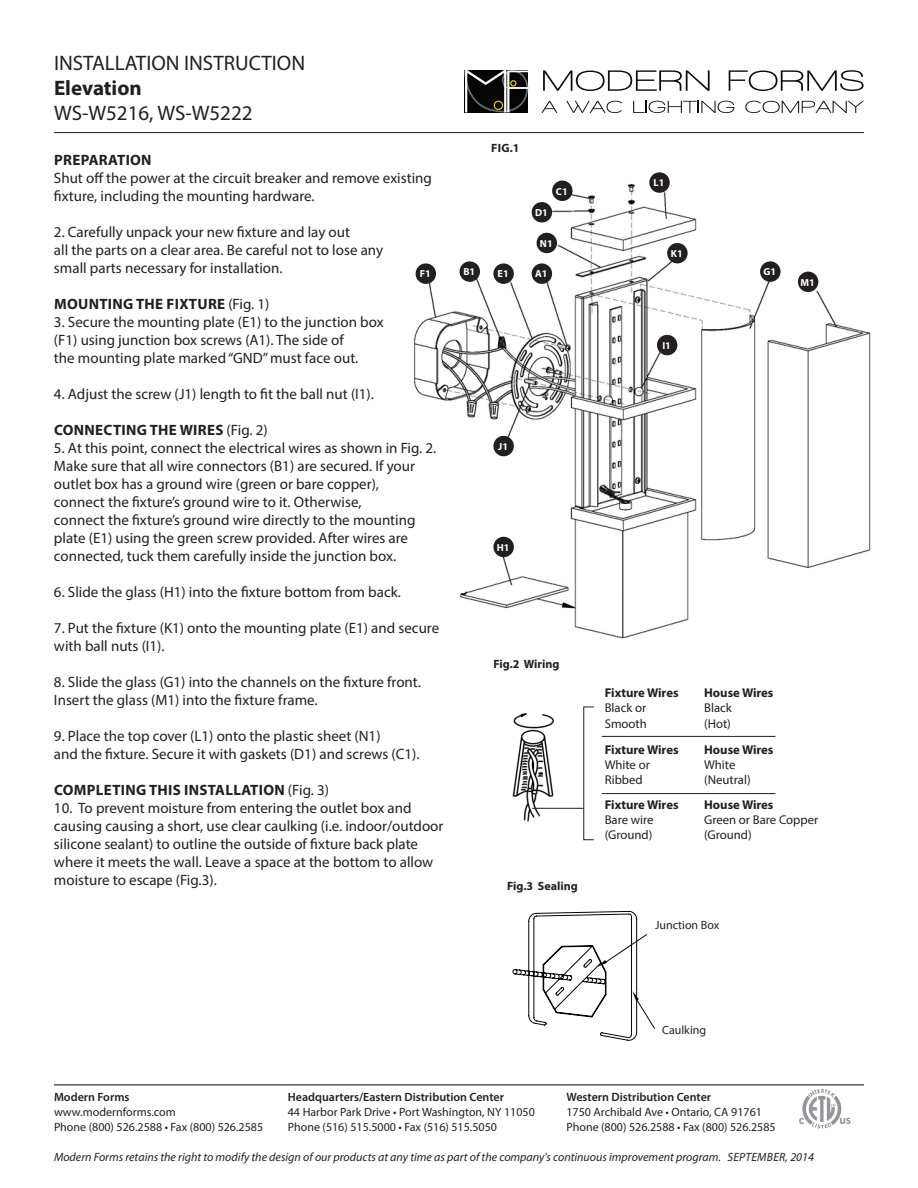
<style>
.page{position:relative;width:918px;height:1188px;background:#fff}
.page>*{position:absolute;margin:0;border:0;box-sizing:border-box;transform-origin:0 0}
.t1{font:21px "Myriad Pro";color:#231f20}
.t2{font:700 21px "Myriad Pro";color:#231f20}
.t3{font:15px/18px "Myriad Pro";color:#231f20}
.t4{font:700 15px "Myriad Pro";letter-spacing:.02em;color:#231f20}
.t5{font:12.75px/15.3px "Myriad Pro";color:#231f20}
.t6{font:700 12.75px "Myriad Pro";color:#231f20}
.t7{font:12px/15px "Myriad Pro";color:#231f20}
.t8{font:italic 12px "Myriad Pro";color:#231f20}
.t9{font:600 12px "Myriad Pro";color:#231f20}
.t10{font:700 12px "Myriad Pro";color:#231f20}
.t11{font:700 10.2px "Myriad Pro";color:#fff}
.s1{font-weight:400}
</style>
<div class="page">
<hr style="left:54px;top:132px;width:810px;height:1px;background:#231f20">
<hr style="left:54px;top:1084px;width:230px;height:1px;background:#231f20">
<hr style="left:284px;top:1084px;width:279px;height:1px;background:#231f20">
<hr style="left:563px;top:1084px;width:301px;height:1px;background:#231f20">
<svg style="left:543px;top:70px;width:167px;height:21px"></svg>
<svg style="left:729px;top:70px;width:135px;height:21px"></svg>
<svg style="left:541px;top:101px;width:16px;height:12px"></svg>
<svg style="left:566px;top:101px;width:56px;height:12px"></svg>
<svg style="left:633px;top:101px;width:101px;height:12px"></svg>
<svg style="left:745px;top:101px;width:119px;height:12px"></svg>
<svg style="left:464px;top:70px;width:65px;height:42px;background:#3d3c38"></svg>
<svg style="left:799px;top:1089px;width:51px;height:40px"></svg>
<img style="left:414px;top:174px;width:457px;height:465px">
<div style="left:493px;top:436px;width:21px;height:20px;background:#231f20;border-radius:50%"></div>
<div style="left:493px;top:537px;width:21px;height:20px;background:#231f20;border-radius:50%"></div>
<div style="left:657px;top:335px;width:20px;height:20px;background:#231f20;border-radius:50%"></div>
<div style="left:667px;top:243px;width:21px;height:20px;background:#231f20;border-radius:50%"></div>
<div style="left:760px;top:261px;width:21px;height:21px;background:#231f20;border-radius:50%"></div>
<div style="left:798px;top:272px;width:20px;height:20px;background:#231f20;border-radius:50%"></div>
<div style="left:649px;top:172px;width:21px;height:21px;background:#231f20;border-radius:50%"></div>
<div style="left:552px;top:181px;width:21px;height:20px;background:#231f20;border-radius:50%"></div>
<div style="left:532px;top:202px;width:20px;height:21px;background:#231f20;border-radius:50%"></div>
<div style="left:537px;top:233px;width:20px;height:20px;background:#231f20;border-radius:50%"></div>
<div style="left:532px;top:263px;width:20px;height:21px;background:#231f20;border-radius:50%"></div>
<div style="left:493px;top:263px;width:21px;height:21px;background:#231f20;border-radius:50%"></div>
<div style="left:460px;top:261px;width:20px;height:21px;background:#231f20;border-radius:50%"></div>
<div style="left:416px;top:263px;width:20px;height:21px;background:#231f20;border-radius:50%"></div>
<img style="left:512px;top:713px;width:42px;height:109px">
<hr style="left:532px;top:808px;width:52px;height:1px;background:#231f20">
<hr style="left:602px;top:736px;width:173px;height:1px;background:#231f20">
<hr style="left:602px;top:793px;width:173px;height:1px;background:#231f20">
<svg style="left:512px;top:911px;width:143px;height:130px"></svg>
<h1 class="t1" style="left:54px;top:50px;width:253px">INSTALLATION INSTRUCTION</h1>
<h1 class="t2" style="left:54px;top:74px;width:89px">Elevation</h1>
<h1 class="t1" style="left:54px;top:100px;width:200px">WS-W5216, WS-W5222</h1>
<p class="t10" style="left:491px;top:140px;width:30px">FIG.1</p>
<p class="t4" style="left:54px;top:150px;width:99px">PREPARATION</p>
<p class="t3" style="left:54px;top:168px;width:379px">Shut off the power at the circuit breaker and remove existing fixture, including the mounting hardware.</p>
<p class="t3" style="left:54px;top:222px;width:331px">2. Carefully unpack your new fixture and lay out<br>all the parts on a clear area. Be careful not to lose any small parts necessary for installation.</p>
<p class="t4" style="left:54px;top:294px;width:217px">MOUNTING THE FIXTURE <span class="s1">(Fig. 1)</span></p>
<p class="t3" style="left:54px;top:312px;width:331px">3. Secure the mounting plate (E1) to the junction box (F1) using junction box screws (A1). The side of<br>the mounting plate marked “GND” must face out.</p>
<p class="t3" style="left:54px;top:384px;width:321px">4. Adjust the screw (J1) length to fit the ball nut (I1).</p>
<p class="t4" style="left:54px;top:420px;width:215px">CONNECTING THE WIRES <span class="s1">(Fig. 2)</span></p>
<p class="t3" style="left:54px;top:438px;width:384px">5. At this point, connect the electrical wires as shown in Fig. 2.<br>Make sure that all wire connectors (B1) are secured. If your outlet box has a ground wire (green or bare copper),<br>connect the fixture’s ground wire to it. Otherwise,<br>connect the fixture’s ground wire directly to the mounting plate (E1) using the green screw provided. After wires are connected, tuck them carefully inside the junction box.</p>
<p class="t3" style="left:54px;top:582px;width:349px">6. Slide the glass (H1) into the fixture bottom from back.</p>
<p class="t3" style="left:54px;top:618px;width:387px">7. Put the fixture (K1) onto the mounting plate (E1) and secure with ball nuts (I1).</p>
<p class="t3" style="left:54px;top:672px;width:368px">8. Slide the glass (G1) into the channels on the fixture front.<br>Insert the glass (M1) into the fixture frame.</p>
<p class="t3" style="left:54px;top:726px;width:367px">9. Place the top cover (L1) onto the plastic sheet (N1)<br>and the fixture. Secure it with gaskets (D1) and screws (C1).</p>
<p class="t4" style="left:54px;top:780px;width:276px">COMPLETING THIS INSTALLATION <span class="s1">(Fig. 3)</span></p>
<p class="t3" style="left:54px;top:798px;width:391px">10. To prevent moisture from entering the outlet box and causing causing a short, use clear caulking (i.e. indoor/outdoor silicone sealant) to outline the outside of fixture back plate where it meets the wall. Leave a space at the bottom to allow moisture to escape (Fig.3).</p>
<p class="t11" style="left:556px;top:185px;width:13px">C1</p>
<p class="t11" style="left:535px;top:206px;width:14px">D1</p>
<p class="t11" style="left:540px;top:237px;width:14px">N1</p>
<p class="t11" style="left:420px;top:267px;width:13px">F1</p>
<p class="t11" style="left:463px;top:265px;width:13px">B1</p>
<p class="t11" style="left:498px;top:267px;width:13px">E1</p>
<p class="t11" style="left:535px;top:267px;width:14px">A1</p>
<p class="t11" style="left:498px;top:440px;width:11px">J1</p>
<p class="t11" style="left:497px;top:541px;width:14px">H1</p>
<p class="t10" style="left:494px;top:656px;width:67px">Fig.2 Wiring</p>
<p class="t10" style="left:507px;top:878px;width:72px">Fig.3 Sealing</p>
<p class="t11" style="left:654px;top:176px;width:12px">L1</p>
<p class="t11" style="left:671px;top:247px;width:13px">K1</p>
<p class="t11" style="left:662px;top:339px;width:10px">I1</p>
<p class="t11" style="left:764px;top:265px;width:14px">G1</p>
<p class="t11" style="left:801px;top:276px;width:16px">M1</p>
<p class="t6" style="left:605px;top:685px;width:75px">Fixture Wires</p>
<p class="t5" style="left:605px;top:700px;width:44px">Black or<br>Smooth</p>
<p class="t6" style="left:605px;top:741px;width:75px">Fixture Wires</p>
<p class="t5" style="left:605px;top:757px;width:47px">White or<br>Ribbed</p>
<p class="t6" style="left:605px;top:796px;width:75px">Fixture Wires</p>
<p class="t5" style="left:605px;top:812px;width:50px">Bare wire (Ground)</p>
<p class="t6" style="left:704px;top:685px;width:71px">House Wires</p>
<p class="t5" style="left:704px;top:700px;width:29px">Black (Hot)</p>
<p class="t6" style="left:704px;top:741px;width:71px">House Wires</p>
<p class="t5" style="left:704px;top:757px;width:48px">White (Neutral)</p>
<p class="t6" style="left:704px;top:796px;width:71px">House Wires</p>
<p class="t5" style="left:704px;top:812px;width:116px">Green or Bare Copper (Ground)</p>
<p class="t7" style="left:655px;top:917px;width:66px">Junction Box</p>
<p class="t7" style="left:662px;top:1023px;width:46px">Caulking</p>
<p class="t9" style="left:566px;top:1089px;width:146px">Western Distribution Center</p>
<p class="t7" style="left:566px;top:1104px;width:211px">1750 Archibald Ave • Ontario, CA 91761<br>Phone (800) 526.2588 • Fax (800) 526.2585</p>
<p class="t8" style="left:54px;top:1149px;width:761px">Modern Forms retains the right to modify the design of our products at any time as part of the company's continuous improvement program. September, 2014</p>
<p class="t9" style="left:54px;top:1089px;width:77px">Modern Forms</p>
<p class="t7" style="left:54px;top:1104px;width:211px">www.modernforms.com<br>Phone (800) 526.2588 • Fax (800) 526.2585</p>
<p class="t9" style="left:288px;top:1089px;width:218px">Headquarters/Eastern Distribution Center</p>
<p class="t7" style="left:288px;top:1104px;width:249px">44 Harbor Park Drive • Port Washington, NY 11050<br>Phone (516) 515.5000 • Fax (516) 515.5050</p>
</div>
